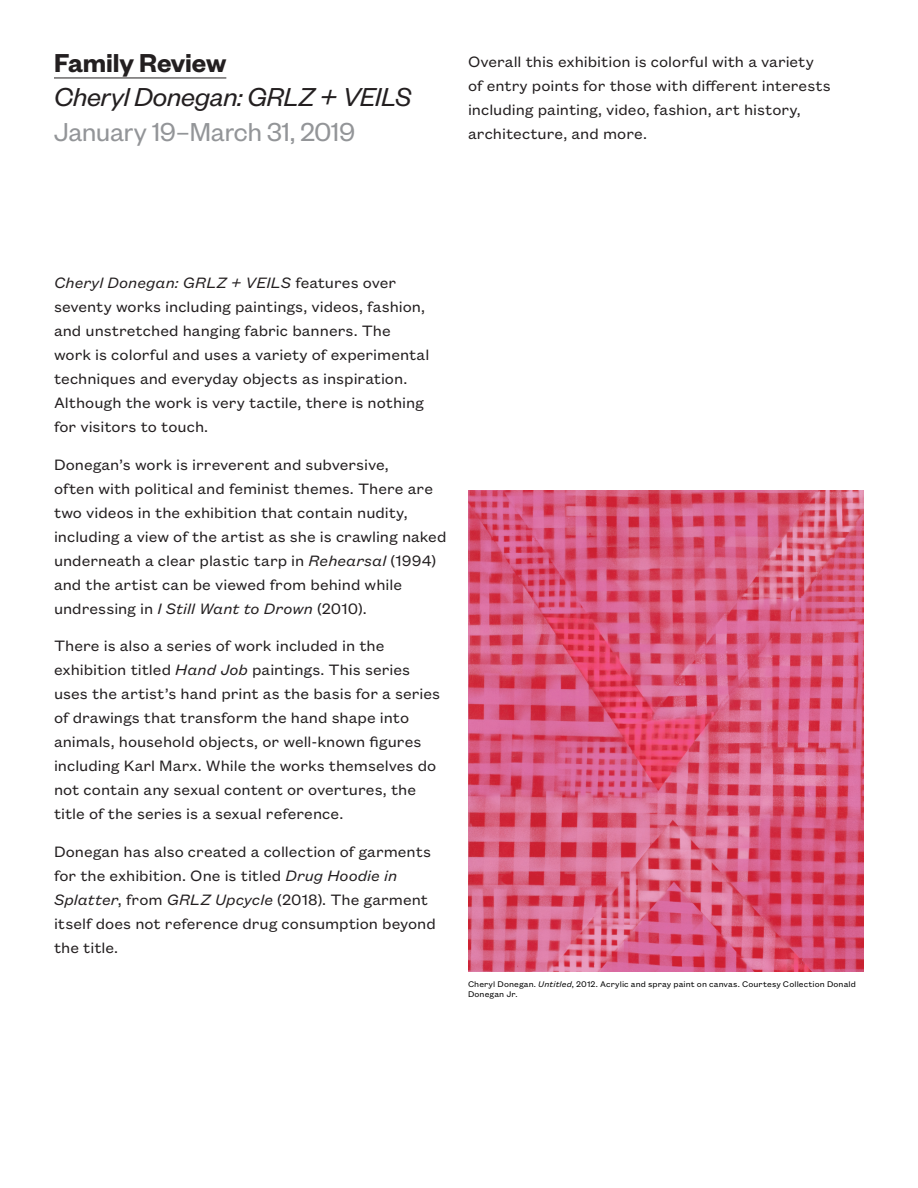
<style>
.page{position:relative;width:918px;height:1188px;background:#fff}
.page>*{position:absolute;margin:0;border:0;box-sizing:border-box;transform-origin:0 0}
.t1{font:italic 28.5px "Founders Grotesk";letter-spacing:-.005em;color:#231f20}
.t2{font:28.5px "Founders Grotesk";letter-spacing:-.005em;color:#939598}
.t3{font:600 28.5px "Founders Grotesk";letter-spacing:-.005em;color:#231f20}
.t4{font:16.5px/24px "Founders Grotesk Text";color:#231f20}
.t5{font:9px/10.5px "Founders Grotesk Text";letter-spacing:.01em;color:#010000}
.s1{font-style:italic}
</style>
<div class="page">
<hr style="left:54px;top:78px;width:172px;height:1px;background:#231f20">
<img style="left:468px;top:490px;width:396px;height:482px">
<h1 class="t3" style="left:54px;top:45px;width:174px">Family Review</h1>
<h1 class="t1" style="left:54px;top:80px;width:359px">Cheryl Donegan: GRLZ + VEILS</h1>
<h1 class="t2" style="left:54px;top:114px;width:303px">January 19–March 31, 2019</h1>
<p class="t4" style="left:468px;top:48px;width:365px">Overall this exhibition is colorful with a variety of entry points for those with different interests including painting, video, fashion, art history, architecture, and more.</p>
<p class="t4" style="left:54px;top:269px;width:377px"><span class="s1">Cheryl Donegan: GRLZ + VEILS</span> features over seventy works including paintings, videos, fashion, and unstretched hanging fabric banners. The work is colorful and uses a variety of experimental techniques and everyday objects as inspiration.<br>Although the work is very tactile, there is nothing for visitors to touch.</p>
<p class="t4" style="left:54px;top:451px;width:394px">Donegan’s work is irreverent and subversive,<br>often with political and feminist themes. There are two videos in the exhibition that contain nudity, including a view of the artist as she is crawling naked underneath a clear plastic tarp in <span class="s1">Rehearsal</span> (1994) and the artist can be viewed from behind while undressing in <span class="s1">I Still Want to Drown</span> (2010).</p>
<p class="t4" style="left:54px;top:633px;width:388px">There is also a series of work included in the exhibition titled <span class="s1">Hand Job</span> paintings. This series uses the artist’s hand print as the basis for a series of drawings that transform the hand shape into animals, household objects, or well-known figures including Karl Marx. While the works themselves do not contain any sexual content or overtures, the title of the series is a sexual reference.</p>
<p class="t4" style="left:54px;top:838px;width:383px">Donegan has also created a collection of garments for the exhibition. One is titled <span class="s1">Drug Hoodie in Splatter</span>, from <span class="s1">GRLZ Upcycle</span> (2018). The garment itself does not reference drug consumption beyond the title.</p>
<p class="t5" style="left:468px;top:978px;width:390px">Cheryl Donegan. <span class="s1">Untitled</span>, 2012. Acrylic and spray paint on canvas. Courtesy Collection Donald<br>Donegan Jr.</p>
</div>
